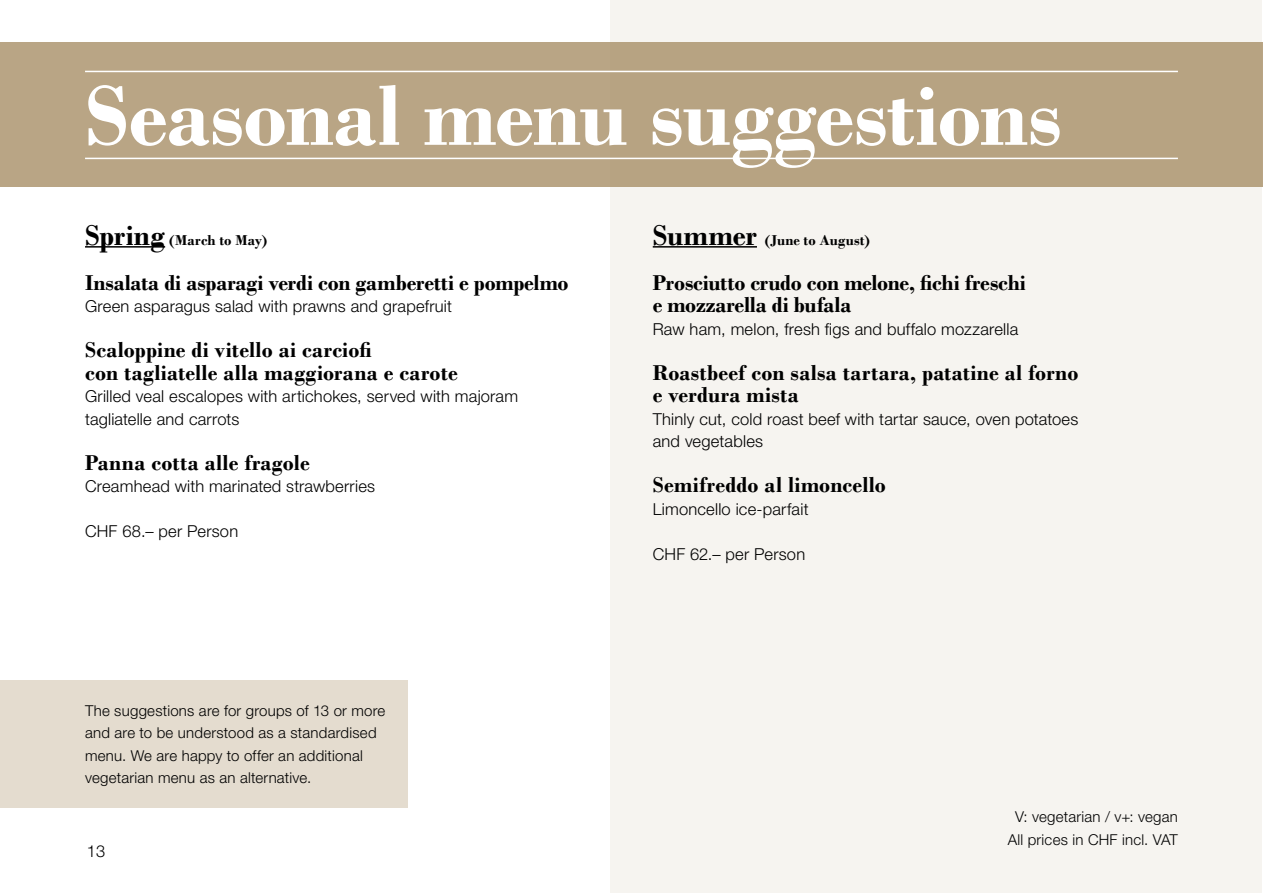
<style>
.page{position:relative;width:1263px;height:893px;background:#fff}
.page>*{position:absolute;margin:0;border:0;box-sizing:border-box;transform-origin:0 0}
.t1{font:700 90px "Bodoni";letter-spacing:-.01em;color:#fff}
.t2{font:700 22.5px/22.5px "Bodoni";letter-spacing:.005em;color:#000}
.t3{font:300 16.5px/22.5px "Helvetica Neue";letter-spacing:.01em;color:#000}
.t4{font:300 15px/22.5px "Helvetica Neue";letter-spacing:.015em;color:#000;text-align:center}
.t5{font:700 15px "Bodoni";letter-spacing:.01em;color:#000}
.s1{font-size:30px}
</style>
<div class="page">
<div style="left:610px;top:0;width:652px;height:893px;background:#f6f4f0"></div>
<div style="left:0;top:43px;width:1263px;height:144px;background:#b7a382"></div>
<hr style="left:85px;top:158px;width:1093px;height:1px;background:#fff">
<hr style="left:85px;top:71px;width:1093px;height:1px;background:#fff">
<hr style="left:85px;top:246px;width:80px;height:2px;background:#000">
<hr style="left:653px;top:246px;width:104px;height:2px;background:#000">
<div style="left:0;top:680px;width:408px;height:128px;background:#e4dccf"></div>
<h1 class="t1" style="left:85px;top:62px;width:978px">Seasonal menu suggestions</h1>
<p class="t5" style="left:85px;top:231px;width:184px"><span class="s1">Spring</span> (March to May)</p>
<h2 class="t2" style="left:85px;top:271px;width:485px">Insalata di asparagi verdi con gamberetti e pompelmo</h2>
<p class="t3" style="left:85px;top:294px;width:368px">Green asparagus salad with prawns and grapefruit</p>
<h2 class="t2" style="left:85px;top:338px;width:374px">Scaloppine di vitello ai carciofi<br>con tagliatelle alla maggiorana e carote</h2>
<p class="t3" style="left:85px;top:384px;width:435px">Grilled veal escalopes with artichokes, served with majoram tagliatelle and carrots</p>
<h2 class="t2" style="left:85px;top:451px;width:226px">Panna cotta alle fragole</h2>
<p class="t3" style="left:85px;top:474px;width:292px">Creamhead with marinated strawberries</p>
<p class="t3" style="left:85px;top:519px;width:155px">CHF 68.– per Person</p>
<p class="t4" style="left:85px;top:698px;width:302px;text-align:left">The suggestions are for groups of 13 or more and are to be understood as a standardised menu. We are happy to offer an additional vegetarian menu as an alternative.</p>
<p class="t3" style="left:87px;top:839px;width:20px">13</p>
<p class="t5" style="left:653px;top:231px;width:219px"><span class="s1">Summer</span> (June to August)</p>
<h2 class="t2" style="left:653px;top:271px;width:375px">Prosciutto crudo con melone, fichi freschi e mozzarella di bufala</h2>
<p class="t3" style="left:653px;top:317px;width:367px">Raw ham, melon, fresh figs and buffalo mozzarella</p>
<h2 class="t2" style="left:653px;top:361px;width:427px">Roastbeef con salsa tartara, patatine al forno e verdura mista</h2>
<p class="t3" style="left:653px;top:407px;width:427px">Thinly cut, cold roast beef with tartar sauce, oven potatoes and vegetables</p>
<h2 class="t2" style="left:653px;top:473px;width:235px">Semifreddo al limoncello</h2>
<p class="t3" style="left:653px;top:497px;width:157px">Limoncello ice-parfait</p>
<p class="t3" style="left:653px;top:541px;width:154px">CHF 62.– per Person</p>
<p class="t4" style="left:1008px;top:805px;width:172px">V: vegetarian / v+: vegan<br>All prices in CHF incl. VAT</p>
</div>
